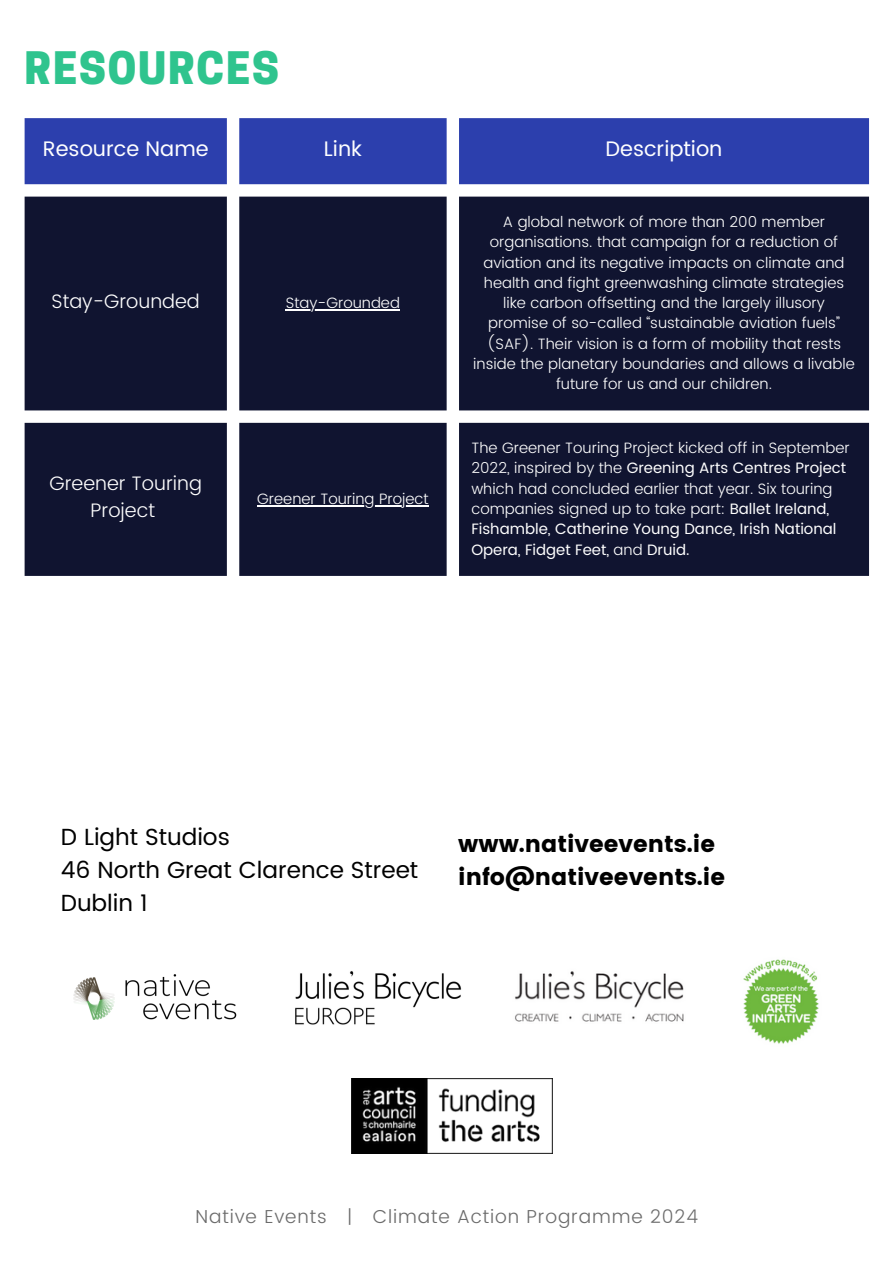
<style>
.page{position:relative;width:894px;height:1264px;background:#fff}
.page>*{position:absolute;margin:0;border:0;box-sizing:border-box;transform-origin:0 0}
.t1{font:800 42px "Cooper Hewitt";letter-spacing:.04em;color:#2fc48e}
.t2{font:23.25px/32.7px "Poppins";color:#000}
.t3{font:23.25px/32.7px "Poppins";color:#000}
.t4{font:21px "Poppins";color:#fff}
.t5{font:300 19.5px/27px "Poppins";color:#fff;text-align:center}
.t6{font:300 18.75px "Poppins";letter-spacing:.045em;color:#6b6b6b}
.t7{font:300 15px/20.2px "Poppins";color:#fff;text-align:center}
.s1{font-weight:400}
</style>
<div class="page">
<div style="left:25px;top:118px;width:843px;height:66px;background:#2c3fad"></div>
<div style="left:25px;top:197px;width:843px;height:379px;background:#101430"></div>
<hr style="left:286px;top:309px;width:114px;height:1px;background:#fff">
<hr style="left:257px;top:505px;width:171px;height:1px;background:#fff">
<img style="left:73px;top:974px;width:164px;height:46px">
<img style="left:743px;top:959px;width:76px;height:85px">
<img style="left:295px;top:971px;width:167px;height:54px">
<img style="left:515px;top:971px;width:169px;height:51px">
<img style="left:351px;top:1078px;width:201px;height:75px">
<p class="t1" style="left:25px;top:53px;width:256px">RESOURCES</p>
<h1 class="t4" style="left:43px;top:137px;width:167px">Resource Name</h1>
<p class="t4" style="left:324px;top:137px;width:40px">Link</p>
<p class="t4" style="left:605px;top:137px;width:118px">Description</p>
<p class="t5" style="left:52px;top:288px;width:150px">Stay-Grounded</p>
<p class="t7" style="left:286px;top:293px;width:115px">Stay-Grounded</p>
<p class="t5" style="left:49px;top:470px;width:154px">Greener Touring<br>Project</p>
<p class="t7" style="left:257px;top:488px;width:173px">Greener Touring Project</p>
<p class="t7" style="left:473px;top:212px;width:383px">A global network of more than 200 member organisations. that campaign for a reduction of aviation and its negative impacts on climate and health and fight greenwashing climate strategies like carbon offsetting and the largely illusory promise of so-called “sustainable aviation fuels” (SAF). Their vision is a form of mobility that rests inside the planetary boundaries and allows a livable future for us and our children.</p>
<p class="t7" style="left:471px;top:438px;width:380px;text-align:left">The Greener Touring Project kicked off in September 2022, inspired by the <span class="s1">Greening Arts Centres Project </span>which had concluded earlier that year. Six touring companies signed up to take part: <span class="s1">Ballet Ireland, Fishamble, Catherine Young Dance, Irish National Opera, Fidget Feet,</span> and <span class="s1">Druid.</span></p>
<p class="t2" style="left:61px;top:821px;width:359px">D Light Studios<br>46 North Great Clarence Street<br>Dublin 1</p>
<p class="t3" style="left:458px;top:827px;width:268px">www.nativeevents.ie info@nativeevents.ie</p>
<p class="t6" style="left:195px;top:1205px;width:503px">Native Events | Climate Action Programme 2024</p>
</div>
